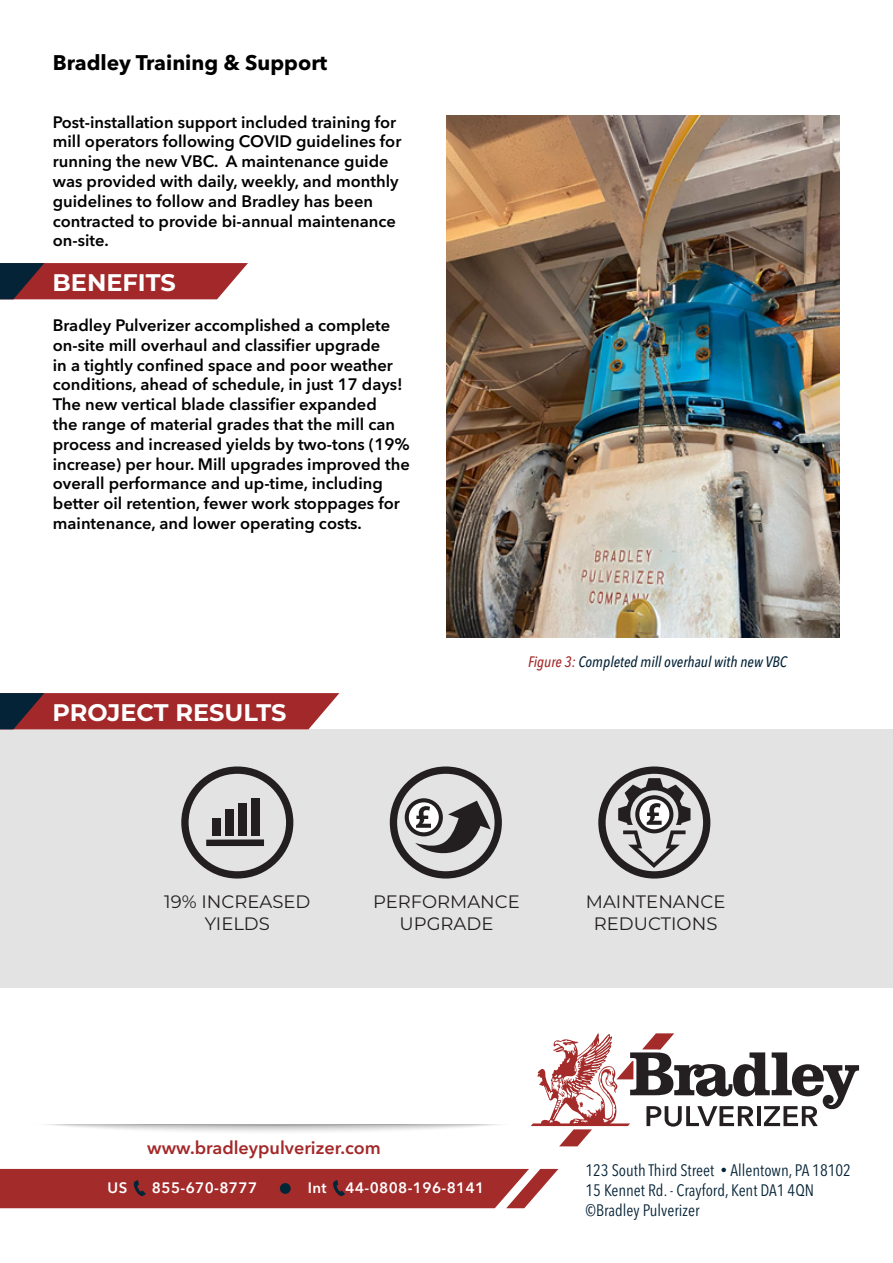
<style>
.page{position:relative;width:893px;height:1263px;background:#fff}
.page>*{position:absolute;margin:0;border:0;box-sizing:border-box;transform-origin:0 0}
.t1{font:700 24px "Montserrat";color:#fff}
.body_test{font:700 21px "Avenir Next LT Pro";color:#000}
.t2{font:18px/21.6px "Montserrat";color:#231f20;text-align:center}
.body_test-2{font:600 18px "Avenir Next LT Pro";color:#a32829}
.body_test-3{font:600 16.5px/19.8px "Avenir Next LT Pro";color:#000}
.body_test-4{font:condensed 16.5px "Avenir Next LT Pro";color:#052337}
.t3{font:italic 500 condensed 15px "Avenir Next LT Pro";color:#052337}
.body_test-5{font:600 15px "Avenir Next LT Pro";letter-spacing:.025em;color:#fff}
.s1{color:#a32829}
.s2{font-family:"Inter Light BETA";font-stretch:normal}
</style>
<div class="page">
<div style="left:0;top:729px;width:893px;height:259px;background:#e3e3e3"></div>
<svg style="left:45px;top:1124px;width:455px;height:8px"></svg>
<svg style="left:531px;top:1033px;width:328px;height:113px"></svg>
<div style="left:0;top:1169px;width:558px;height:39px;background:#a32b29"></div>
<svg style="left:0;top:263px;width:248px;height:36px;background:#953437"></svg>
<svg style="left:0;top:693px;width:339px;height:36px;background:#993033"></svg>
<img style="left:447px;top:116px;width:393px;height:521px">
<svg style="left:181px;top:766px;width:112px;height:112px"></svg>
<div style="left:212px;top:818px;width:9px;height:18px;background:#231f20"></div>
<div style="left:206px;top:839px;width:58px;height:7px;background:#231f20"></div>
<div style="left:280px;top:1183px;width:11px;height:11px;background:#002638;border-radius:50%"></div>
<svg style="left:390px;top:766px;width:112px;height:112px"></svg>
<svg style="left:598px;top:766px;width:112px;height:112px"></svg>
<p class="body_test" style="left:53px;top:49px;width:276px">Bradley Training &amp; Support</p>
<p class="body_test-3" style="left:53px;top:112px;width:350px">Post-installation support included training for mill operators following COVID guidelines for running the new VBC. A maintenance guide was provided with daily, weekly, and monthly guidelines to follow and Bradley has been contracted to provide bi-annual maintenance on-site.</p>
<p class="t1" style="left:53px;top:265px;width:125px">BENEFITS</p>
<p class="body_test-3" style="left:53px;top:315px;width:359px">Bradley Pulverizer accomplished a complete on-site mill overhaul and classifier upgrade<br>in a tightly confined space and poor weather conditions, ahead of schedule, in just 17 days!<br>The new vertical blade classifier expanded<br>the range of material grades that the mill can process and increased yields by two-tons (19% increase) per hour. Mill upgrades improved the overall performance and up-time, including better oil retention, fewer work stoppages for maintenance, and lower operating costs.</p>
<p class="t1" style="left:53px;top:695px;width:235px">PROJECT RESULTS</p>
<p class="t3" style="left:528px;top:653px;width:261px"><span class="s1">Figure 3:</span> Completed mill overhaul with new VBC</p>
<p class="t2" style="left:164px;top:890px;width:148px">19% INCREASED<br>YIELDS</p>
<p class="t2" style="left:373px;top:890px;width:148px">PERFORMANCE</p>
<p class="t2" style="left:399px;top:912px;width:95px">UPGRADE</p>
<p class="t2" style="left:586px;top:890px;width:141px">MAINTENANCE</p>
<p class="t2" style="left:594px;top:912px;width:125px">REDUCTIONS</p>
<p class="body_test-2" style="left:147px;top:1136px;width:235px">www.bradleypulverizer.com</p>
<p class="body_test-5" style="left:108px;top:1178px;width:21px">US</p>
<p class="body_test-5" style="left:152px;top:1178px;width:107px">855-670-8777</p>
<p class="body_test-5" style="left:308px;top:1178px;width:20px">Int</p>
<p class="body_test-5" style="left:345px;top:1178px;width:140px">44-0808-196-8141</p>
<p class="body_test-4" style="left:585px;top:1160px;width:267px">123 South Third Street <span class="s2">•</span> Allentown, PA 18102</p>
<p class="body_test-4" style="left:585px;top:1180px;width:230px">15 Kennet Rd. - Crayford, Kent DA1 4QN</p>
<p class="body_test-4" style="left:585px;top:1200px;width:116px">©Bradley Pulverizer</p>
</div>
